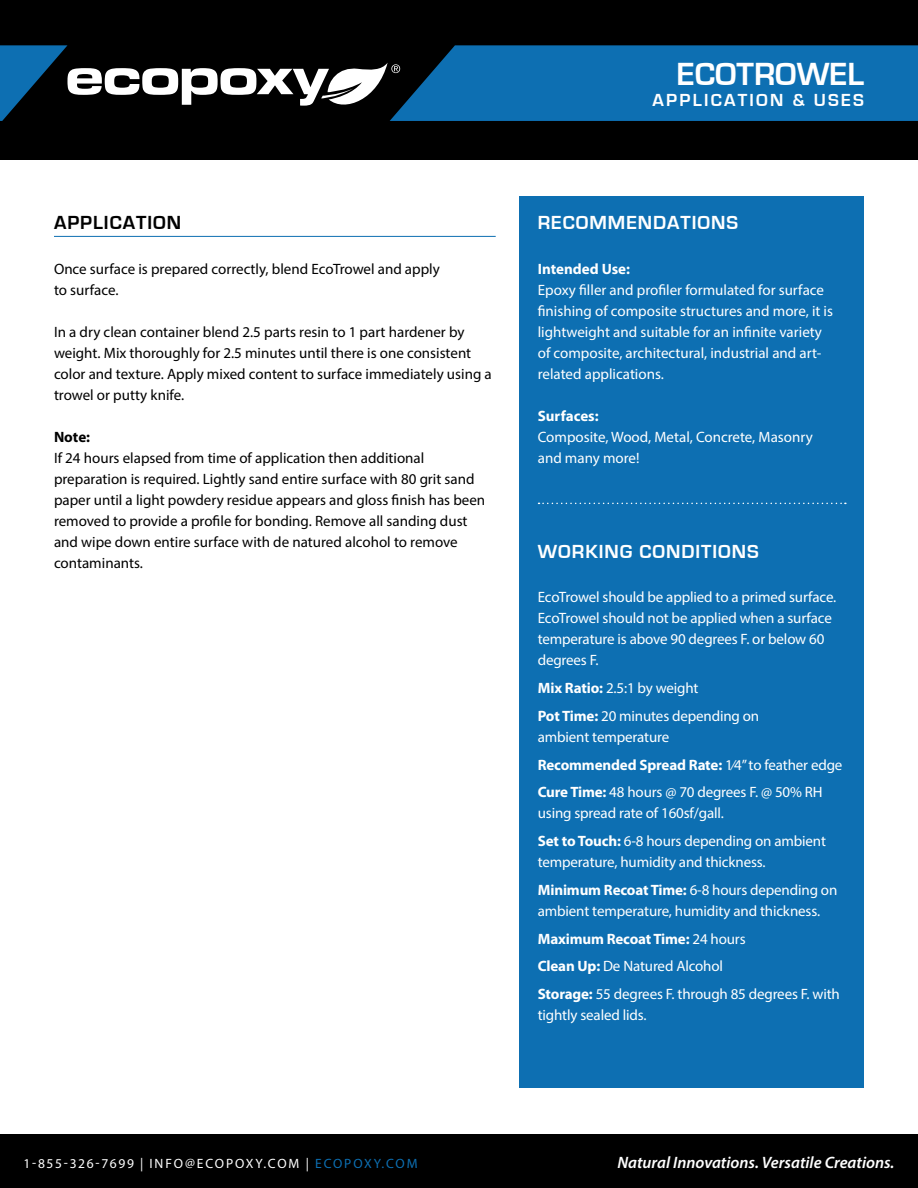
<style>
.page{position:relative;width:918px;height:1188px;background:#fff}
.page>*{position:absolute;margin:0;border:0;box-sizing:border-box;transform-origin:0 0}
.t1{font:700 33px "Eurostile";color:#fff}
.t2{font:700 19.5px "Eurostile";letter-spacing:.05em;color:#fff}
.t3{font:700 19.5px "Eurostile";letter-spacing:.05em;color:#000}
.t4{font:700 18px "Eurostile";letter-spacing:.125em;color:#fff}
.t5{font:italic 600 16.5px "Myriad Pro";color:#fff}
.t6{font:15px/21px "Myriad Pro";letter-spacing:-.01em;color:#fff}
.t7{font:15px/21px "Myriad Pro";color:#000}
.t8{font:700 15px "Myriad Pro";color:#fff}
.t9{font:700 15px "Myriad Pro";color:#000}
.t10{font:13.5px "Myriad Pro";letter-spacing:.13em;color:#fff}
.s1{font-weight:700}
.s2{color:#0d6fb2}
</style>
<div class="page">
<div style="left:0;top:1134px;width:918px;height:54px;background:#000"></div>
<div style="left:0;top:0;width:918px;height:160px;background:#000"></div>
<svg style="left:0;top:45px;width:918px;height:76px"></svg>
<div style="left:519px;top:197px;width:345px;height:891px;background:#0d6fb2"></div>
<hr style="left:54px;top:236px;width:442px;height:1px;background:#0d6fb2">
<svg style="left:539px;top:503px;width:307px;height:1px"></svg>
<h2 class="t3" style="left:54px;top:212px;width:129px">APPLICATION</h2>
<p class="t7" style="left:54px;top:258px;width:387px">Once surface is prepared correctly, blend EcoTrowel and apply to surface.</p>
<p class="t7" style="left:54px;top:321px;width:439px">In a dry clean container blend 2.5 parts resin to 1 part hardener by weight. Mix thoroughly for 2.5 minutes until there is one consistent color and texture. Apply mixed content to surface immediately using a trowel or putty knife.</p>
<p class="t9" style="left:54px;top:427px;width:38px">Note:</p>
<p class="t7" style="left:54px;top:447px;width:433px">If 24 hours elapsed from time of application then additional preparation is required. Lightly sand entire surface with 80 grit sand paper until a light powdery residue appears and gloss finish has been removed to provide a profile for bonding. Remove all sanding dust and wipe down entire surface with de natured alcohol to remove contaminants.</p>
<h1 class="t1" style="left:677px;top:56px;width:189px">ECOTROWEL</h1>
<p class="t4" style="left:653px;top:90px;width:213px">APPLICATION &amp; USES</p>
<h2 class="t2" style="left:538px;top:212px;width:202px">RECOMMENDATIONS</h2>
<p class="t8" style="left:538px;top:259px;width:94px">Intended Use:</p>
<p class="t6" style="left:538px;top:279px;width:297px">Epoxy filler and profiler formulated for surface finishing of composite structures and more, it is lightweight and suitable for an infinite variety of composite, architectural, industrial and art&shy;related applications.</p>
<p class="t8" style="left:538px;top:406px;width:62px">Surfaces:</p>
<p class="t6" style="left:538px;top:426px;width:277px">Composite, Wood, Metal, Concrete, Masonry and many more!</p>
<h2 class="t2" style="left:538px;top:541px;width:223px">WORKING CONDITIONS</h2>
<p class="t6" style="left:538px;top:587px;width:300px">EcoTrowel should be applied to a primed surface.<br>EcoTrowel should not be applied when a surface temperature is above 90 degrees F. or below 60 degrees F.</p>
<p class="t6" style="left:538px;top:674px;width:223px;line-height:27.8px"><span class="s1">Mix Ratio:</span> 2.5:1 by weight<br><span class="s1">Pot Time:</span> 20 minutes depending on</p>
<p class="t6" style="left:538px;top:723px;width:306px;line-height:27.8px">ambient temperature<br><span class="s1">Recommended Spread Rate:</span> 1⁄4” to feather edge<br><span class="s1">Cure Time:</span> 48 hours @ 70 degrees F. @ 50% RH</p>
<p class="t6" style="left:538px;top:799px;width:290px;line-height:27.8px">using spread rate of 160sf/gall.<br><span class="s1">Set to Touch:</span> 6-8 hours depending on ambient</p>
<p class="t6" style="left:538px;top:848px;width:301px;line-height:27.8px">temperature, humidity and thickness.<br><span class="s1">Minimum Recoat Time:</span> 6-8 hours depending on</p>
<p class="t6" style="left:538px;top:897px;width:304px;line-height:27.8px">ambient temperature, humidity and thickness.<br><span class="s1">Maximum Recoat Time:</span> 24 hours<br><span class="s1">Clean Up:</span> De Natured Alcohol<br><span class="s1">Storage:</span> 55 degrees F. through 85 degrees F. with</p>
<p class="t6" style="left:538px;top:1004px;width:110px">tightly sealed lids.</p>
<p class="t10" style="left:23px;top:1155px;width:396px">1-855-326-7699 | INFO@ECOPOXY.COM | <span class="s2">ECOPOXY.COM</span></p>
<p class="t5" style="left:617px;top:1152px;width:279px">Natural Innovations. Versatile Creations.</p>
</div>
